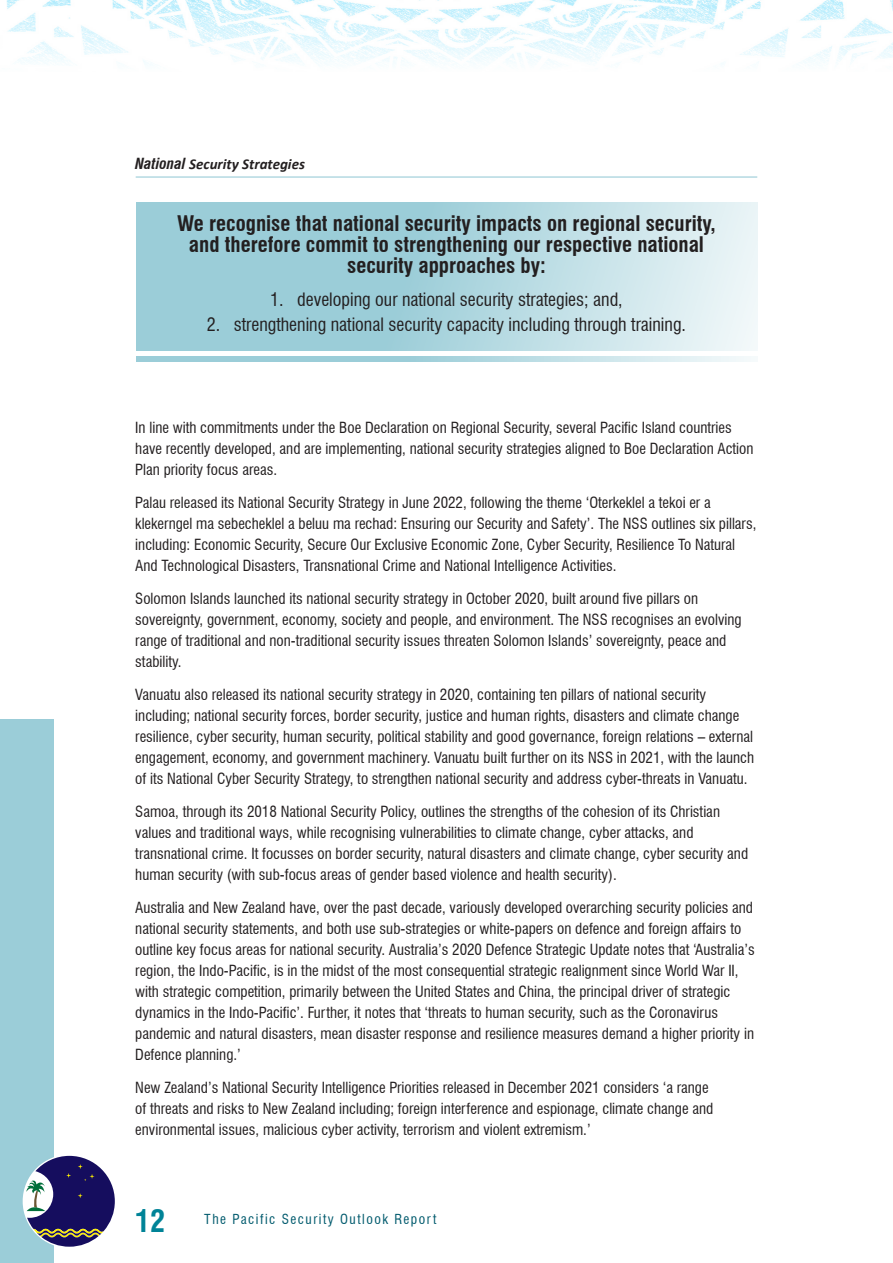
<style>
.page{position:relative;width:893px;height:1263px;background:#fff}
.page>*{position:absolute;margin:0;border:0;box-sizing:border-box;transform-origin:0 0}
.t1{font:700 condensed 30px "Swiss 721 BT";color:#008397}
.t2{font:700 condensed 21px/21px "Swiss 721 BT";color:#231f20;text-align:center}
.t3{font:condensed 18px "Swiss 721 BT";color:#231f20}
.t4{font:condensed 15px/21px "Swiss 721 BT";color:#231f20}
.t5{font:italic 700 15px "Calibri";color:#231f20}
.t6{font:condensed 13.5px "Swiss 721 BT";letter-spacing:.11em;color:#005a6d}
.s1{font-family:"Swiss 721 BT";font-stretch:condensed}
</style>
<div class="page">
<img style="left:6px;top:0;width:887px;height:64px">
<div style="left:0;top:719px;width:54px;height:544px;background:#9bcdd8"></div>
<svg style="left:23px;top:1156px;width:92px;height:91px"></svg>
<svg style="left:136px;top:202px;width:621px;height:149px;background:#b1d8e0"></svg>
<svg style="left:136px;top:357px;width:615px;height:5px;background:#b3d9e1"></svg>
<hr style="left:136px;top:176px;width:621px;height:2px;background:#9bcdd8">
<p class="t5" style="left:135px;top:153px;width:171px"><span class="s1">National</span> Security Strategies</p>
<p class="t2" style="left:177px;top:213px;width:540px">We recognise that national security impacts on regional security, and therefore commit to strengthening our respective national security approaches by:</p>
<p class="t3" style="left:270px;top:289px;width:354px">1. developing our national security strategies; and,</p>
<p class="t3" style="left:207px;top:314px;width:481px">2. strengthening national security capacity including through training.</p>
<p class="t4" style="left:135px;top:417px;width:620px">In line with commitments under the Boe Declaration on Regional Security, several Pacific Island countries have recently developed, and are implementing, national security strategies aligned to Boe Declaration Action<br>Plan priority focus areas.</p>
<p class="t4" style="left:135px;top:492px;width:623px">Palau released its National Security Strategy in June 2022, following the theme ‘Oterkeklel a tekoi er a klekerngel ma sebecheklel a beluu ma rechad: Ensuring our Security and Safety’. The NSS outlines six pillars, including: Economic Security, Secure Our Exclusive Economic Zone, Cyber Security, Resilience To Natural And Technological Disasters, Transnational Crime and National Intelligence Activities.</p>
<p class="t4" style="left:135px;top:588px;width:608px">Solomon Islands launched its national security strategy in October 2020, built around five pillars on sovereignty, government, economy, society and people, and environment. The NSS recognises an evolving range of traditional and non-traditional security issues threaten Solomon Islands’ sovereignty, peace and stability.</p>
<p class="t4" style="left:135px;top:684px;width:620px">Vanuatu also released its national security strategy in 2020, containing ten pillars of national security including; national security forces, border security, justice and human rights, disasters and climate change resilience, cyber security, human security, political stability and good governance, foreign relations – external engagement, economy, and government machinery. Vanuatu built further on its NSS in 2021, with the launch of its National Cyber Security Strategy, to strengthen national security and address cyber-threats in Vanuatu.</p>
<p class="t4" style="left:135px;top:801px;width:614px">Samoa, through its 2018 National Security Policy, outlines the strengths of the cohesion of its Christian values and traditional ways, while recognising vulnerabilities to climate change, cyber attacks, and transnational crime. It focusses on border security, natural disasters and climate change, cyber security and human security (with sub-focus areas of gender based violence and health security).</p>
<p class="t4" style="left:135px;top:897px;width:621px">Australia and New Zealand have, over the past decade, variously developed overarching security policies and national security statements, and both use sub-strategies or white-papers on defence and foreign affairs to outline key focus areas for national security. Australia’s 2020 Defence Strategic Update notes that ‘Australia’s region, the Indo-Pacific, is in the midst of the most consequential strategic realignment since World War II, with strategic competition, primarily between the United States and China, the principal driver of strategic dynamics in the Indo-Pacific’. Further, it notes that ‘threats to human security, such as the Coronavirus pandemic and natural disasters, mean disaster response and resilience measures demand a higher priority in Defence planning.’</p>
<p class="t4" style="left:135px;top:1077px;width:579px">New Zealand’s National Security Intelligence Priorities released in December 2021 considers ‘a range of threats and risks to New Zealand including; foreign interference and espionage, climate change and environmental issues, malicious cyber activity, terrorism and violent extremism.’</p>
<h1 class="t1" style="left:135px;top:1203px;width:31px">12</h1>
<p class="t6" style="left:204px;top:1210px;width:234px">The Pacific Security Outlook Report</p>
</div>
